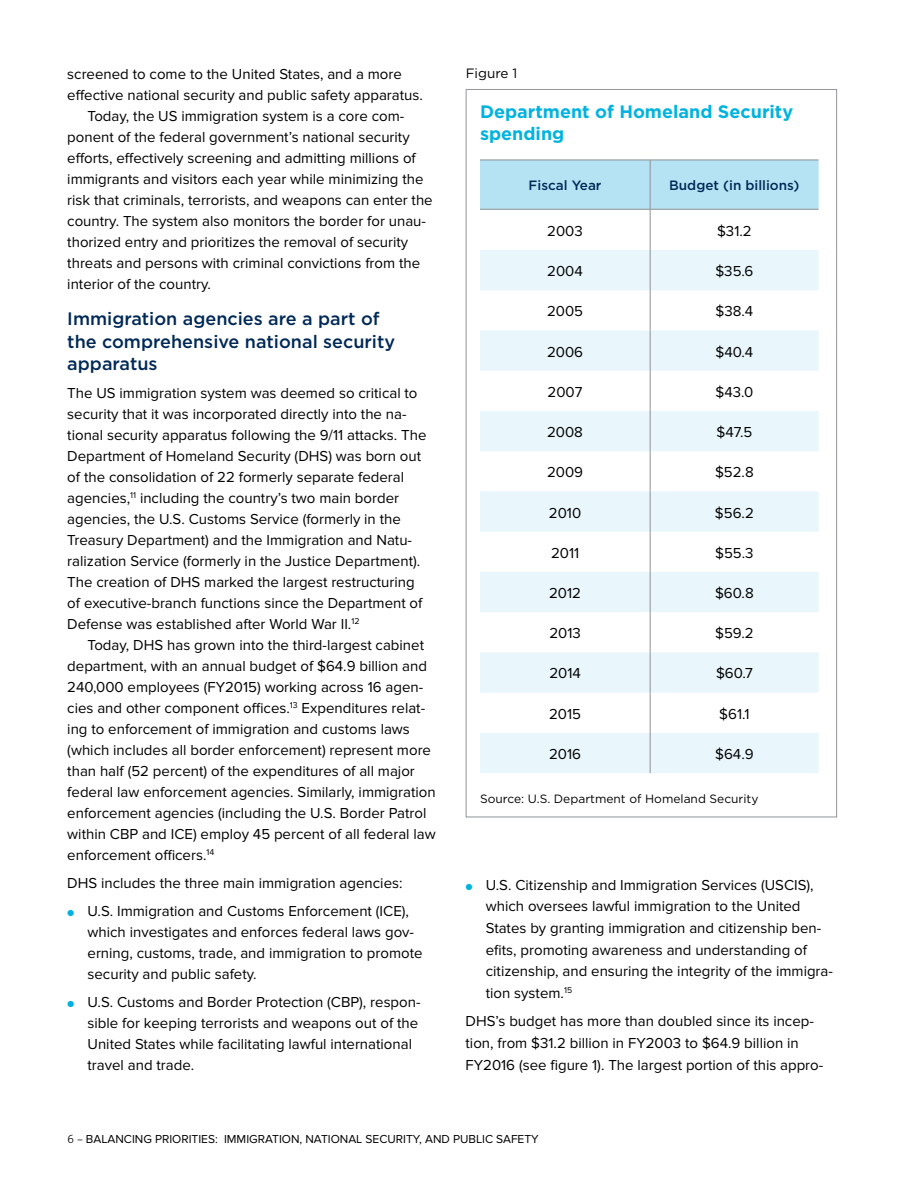
<style>
.page{position:relative;width:918px;height:1188px;background:#fff}
.page>*{position:absolute;margin:0;border:0;box-sizing:border-box;transform-origin:0 0}
.t1{font:500 18px/22.5px "Gotham";color:#002957}
.t2{font:700 18px/22.5px "Gotham";color:#00b3df}
.t3{font:15px/21px "Proxima Nova";color:#000}
.t4{font:500 13.5px "Gotham";color:#002957}
.t5{font:13.5px "Gotham";color:#000}
.t6{font:12px "Proxima Nova";color:#000}
.t7{font:12px "Gotham";color:#000}
.s1{font-size:10.5px;color:#00b3df}
.s2{font-family:"The Sans Light Expert"}
</style>
<div class="page">
<div style="left:480px;top:161px;width:339px;height:48px;background:#b6e3f3"></div>
<svg style="left:480px;top:250px;width:339px;height:523px;fill:#e9f6fb"></svg>
<hr style="left:650px;top:209px;width:1px;height:41px;background:#8e9193">
<hr style="left:480px;top:160px;width:170px;height:1px;background:#8e9193">
<hr style="left:480px;top:209px;width:170px;height:1px;background:#8e9193">
<hr style="left:650px;top:160px;width:169px;height:1px;background:#8e9193">
<hr style="left:650px;top:160px;width:1px;height:49px;background:#8e9193">
<hr style="left:650px;top:209px;width:169px;height:1px;background:#8e9193">
<hr style="left:650px;top:250px;width:1px;height:40px;background:#8e9193">
<hr style="left:650px;top:290px;width:1px;height:40px;background:#8e9193">
<hr style="left:650px;top:330px;width:1px;height:41px;background:#8e9193">
<hr style="left:650px;top:371px;width:1px;height:40px;background:#8e9193">
<hr style="left:650px;top:411px;width:1px;height:40px;background:#8e9193">
<hr style="left:650px;top:451px;width:1px;height:40px;background:#8e9193">
<hr style="left:650px;top:491px;width:1px;height:41px;background:#8e9193">
<hr style="left:650px;top:532px;width:1px;height:40px;background:#8e9193">
<hr style="left:650px;top:572px;width:1px;height:40px;background:#8e9193">
<hr style="left:650px;top:612px;width:1px;height:40px;background:#8e9193">
<hr style="left:650px;top:652px;width:1px;height:41px;background:#8e9193">
<hr style="left:650px;top:693px;width:1px;height:40px;background:#8e9193">
<hr style="left:650px;top:733px;width:1px;height:40px;background:#8e9193">
<p class="t3" style="left:67px;top:64px;width:336px">screened to come to the United States, and a more</p>
<p class="t3" style="left:67px;top:85px;width:357px">effective national security and public safety apparatus.</p>
<p class="t3" style="left:88px;top:106px;width:318px">Today, the US immigration system is a core com-</p>
<p class="t3" style="left:67px;top:127px;width:344px">ponent of the federal government’s national security</p>
<p class="t3" style="left:67px;top:148px;width:350px">efforts, effectively screening and admitting millions of</p>
<p class="t3" style="left:67px;top:169px;width:358px">immigrants and visitors each year while minimizing the</p>
<p class="t3" style="left:67px;top:190px;width:367px">risk that criminals, terrorists, and weapons can enter the</p>
<p class="t3" style="left:67px;top:211px;width:360px">country. The system also monitors the border for unau-</p>
<p class="t3" style="left:67px;top:232px;width:343px">thorized entry and prioritizes the removal of security</p>
<p class="t3" style="left:67px;top:253px;width:354px">threats and persons with criminal convictions from the</p>
<p class="t3" style="left:67px;top:274px;width:145px">interior of the country.</p>
<p class="t1" style="left:67px;top:308px;width:329px">Immigration agencies are a part of the comprehensive national security apparatus</p>
<p class="t3" style="left:67px;top:383px;width:361px">The US immigration system was deemed so critical to security that it was incorporated directly into the na&shy;tional security apparatus following the 9/11 attacks. The Department of Homeland Security (DHS) was born out of the consolidation of 22 formerly separate federal agencies,<sup>11</sup> including the country’s two main border agencies, the U.S. Customs Service (formerly in the Treasury Department) and the Immigration and Natu&shy;ralization Service (formerly in the Justice Department).<br>The creation of DHS marked the largest restructuring of executive-branch functions since the Department of Defense was established after World War II.<sup>12</sup></p>
<p class="t3" style="left:67px;top:635px;width:370px;text-indent:20px">Today, DHS has grown into the third-largest cabinet department, with an annual budget of $64.9 billion and 240,000 employees (FY2015) working across 16 agen&shy;cies and other component offices.<sup>13</sup> Expenditures relat&shy;ing to enforcement of immigration and customs laws (which includes all border enforcement) represent more than half (52 percent) of the expenditures of all major federal law enforcement agencies. Similarly, immigration enforcement agencies (including the U.S. Border Patrol within CBP and ICE) employ 45 percent of all federal law enforcement officers.<sup>14</sup></p>
<p class="t3" style="left:67px;top:873px;width:337px">DHS includes the three main immigration agencies:</p>
<p class="t3" style="left:88px;top:901px;width:336px;text-indent:-20px"><span class="s1">●</span> U.S. Immigration and Customs Enforcement (ICE), which investigates and enforces federal laws gov&shy;erning, customs, trade, and immigration to promote security and public safety.</p>
<p class="t3" style="left:88px;top:991px;width:335px;text-indent:-20px"><span class="s1">●</span> U.S. Customs and Border Protection (CBP), respon&shy;sible for keeping terrorists and weapons out of the United States while facilitating lawful international travel and trade.</p>
<p class="t5" style="left:466px;top:65px;width:53px">Figure 1</p>
<p class="t2" style="left:480px;top:100px;width:315px">Department of Homeland Security spending</p>
<p class="t4" style="left:529px;top:176px;width:74px">Fiscal Year</p>
<p class="t4" style="left:669px;top:176px;width:132px">Budget (in billions)</p>
<p class="t3" style="left:547px;top:220px;width:37px">2003</p>
<p class="t3" style="left:717px;top:220px;width:36px">$31.2</p>
<p class="t3" style="left:547px;top:261px;width:37px">2004</p>
<p class="t3" style="left:715px;top:261px;width:39px">$35.6</p>
<p class="t3" style="left:547px;top:301px;width:38px">2005</p>
<p class="t3" style="left:716px;top:301px;width:39px">$38.4</p>
<p class="t3" style="left:547px;top:341px;width:38px">2006</p>
<p class="t3" style="left:716px;top:341px;width:39px">$40.4</p>
<p class="t3" style="left:548px;top:382px;width:36px">2007</p>
<p class="t3" style="left:716px;top:382px;width:39px">$43.0</p>
<p class="t3" style="left:547px;top:422px;width:37px">2008</p>
<p class="t3" style="left:716px;top:422px;width:37px">$47.5</p>
<p class="t3" style="left:547px;top:462px;width:38px">2009</p>
<p class="t3" style="left:715px;top:462px;width:40px">$52.8</p>
<p class="t3" style="left:549px;top:502px;width:34px">2010</p>
<p class="t3" style="left:715px;top:502px;width:40px">$56.2</p>
<p class="t3" style="left:551px;top:542px;width:30px">2011</p>
<p class="t3" style="left:715px;top:542px;width:40px">$55.3</p>
<p class="t3" style="left:549px;top:583px;width:33px">2012</p>
<p class="t3" style="left:715px;top:583px;width:40px">$60.8</p>
<p class="t3" style="left:549px;top:623px;width:33px">2013</p>
<p class="t3" style="left:715px;top:623px;width:40px">$59.2</p>
<p class="t3" style="left:549px;top:663px;width:33px">2014</p>
<p class="t3" style="left:716px;top:663px;width:38px">$60.7</p>
<p class="t3" style="left:549px;top:703px;width:33px">2015</p>
<p class="t3" style="left:719px;top:703px;width:32px">$61.1</p>
<p class="t3" style="left:549px;top:744px;width:33px">2016</p>
<p class="t3" style="left:715px;top:744px;width:40px">$64.9</p>
<p class="t7" style="left:480px;top:791px;width:280px">Source: U.S. Department of Homeland Security</p>
<p class="t3" style="left:486px;top:874px;width:349px;line-height:21.6px;text-indent:-20px"><span class="s1">●</span> U.S. Citizenship and Immigration Services (USCIS), which oversees lawful immigration to the United States by granting immigration and citizenship ben&shy;efits, promoting awareness and understanding of citizenship, and ensuring the integrity of the immigra&shy;tion system.<sup>15</sup></p>
<p class="t3" style="left:466px;top:1011px;width:359px;line-height:21.6px">DHS’s budget has more than doubled since its incep&shy;tion, from $31.2 billion in FY2003 to $64.9 billion in<br>FY2016 (see figure 1). The largest portion of this appro-</p>
<p class="t6" style="left:68px;top:1133px;width:473px"><span class="s2">6 -</span> BALANCING PRIORITIES: IMMIGRATION, NATIONAL SECURITY, AND PUBLIC SAFETY</p>
</div>
